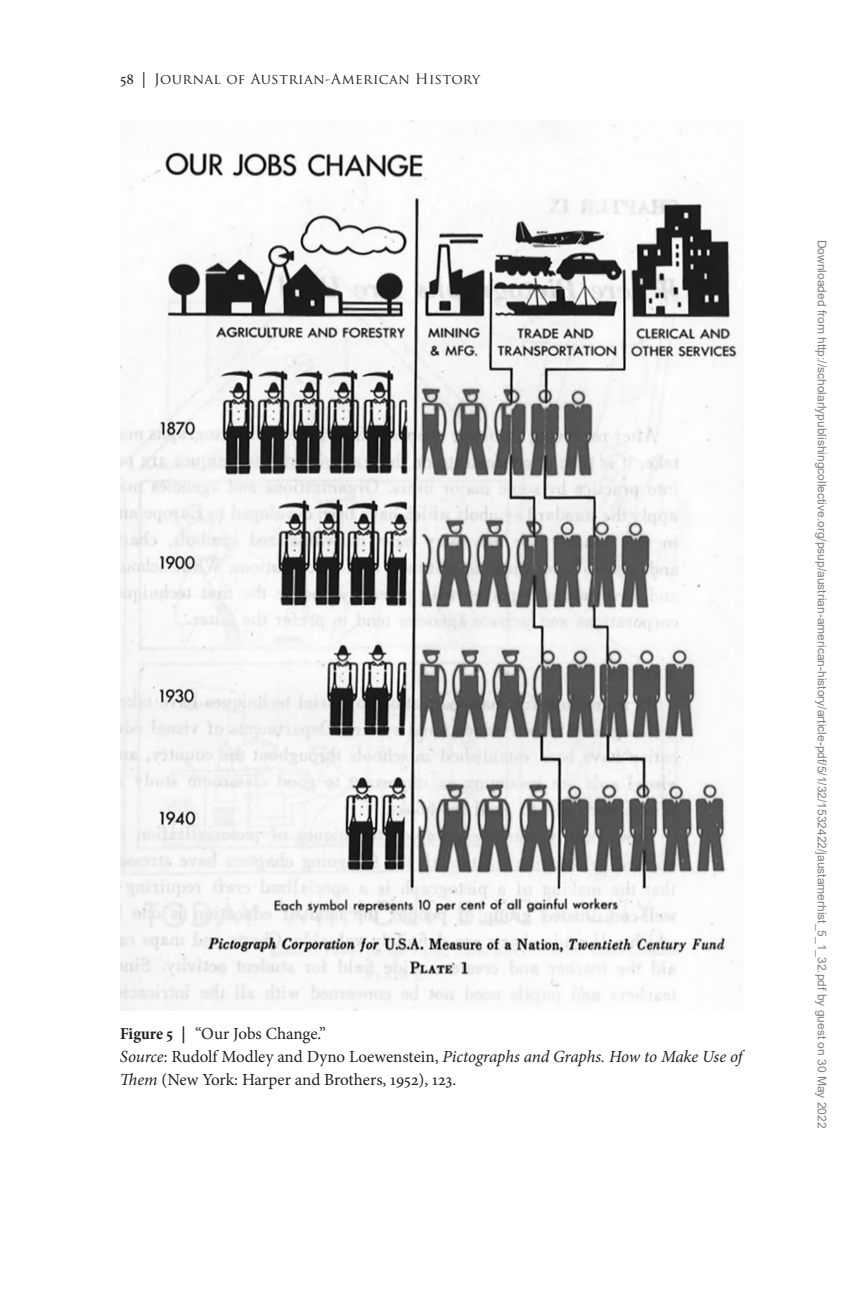
<style>
.page{position:relative;width:864px;height:1296px;background:#fff}
.page>*{position:absolute;margin:0;border:0;box-sizing:border-box;transform-origin:0 0}
.t1{font:17px/23px "Minion Pro";letter-spacing:-.005em;color:#231f20}
.t2{font:14px "Trajan Pro";letter-spacing:.03em;color:#231f20}
.t3{font:12px "Arial";color:#808080}
.s1{font-family:"Minion Pro";font-size:16px}
.s2{font-weight:700;font-stretch:condensed}
.s3{font-style:italic}
</style>
<div class="page">
<img style="left:120px;top:120px;width:618px;height:890px">
<p class="t2" style="left:120px;top:70px;width:362px"><span class="s1">58 |</span> Journal of Austrian-American History</p>
<h1 class="t1" style="left:120px;top:1022px;width:624px"><span class="s2">Figure 5 |</span> “Our Jobs Change.”<br><span class="s3">Source</span>: Rudolf Modley and Dyno Loewenstein, <span class="s3">Pictographs and Graphs. How to Make Use of<br>Them</span> (New York: Harper and Brothers, 1952), 123.</h1>
<p class="t3" style="left:827px;top:240px;width:890px;rotate:90deg">Downloaded from http://scholarlypublishingcollective.org/psup/austrian-american-history/article-pdf/5/1/32/1532422/jaustamerhist_5_1_32.pdf by guest on 30 May 2022</p>
</div>
